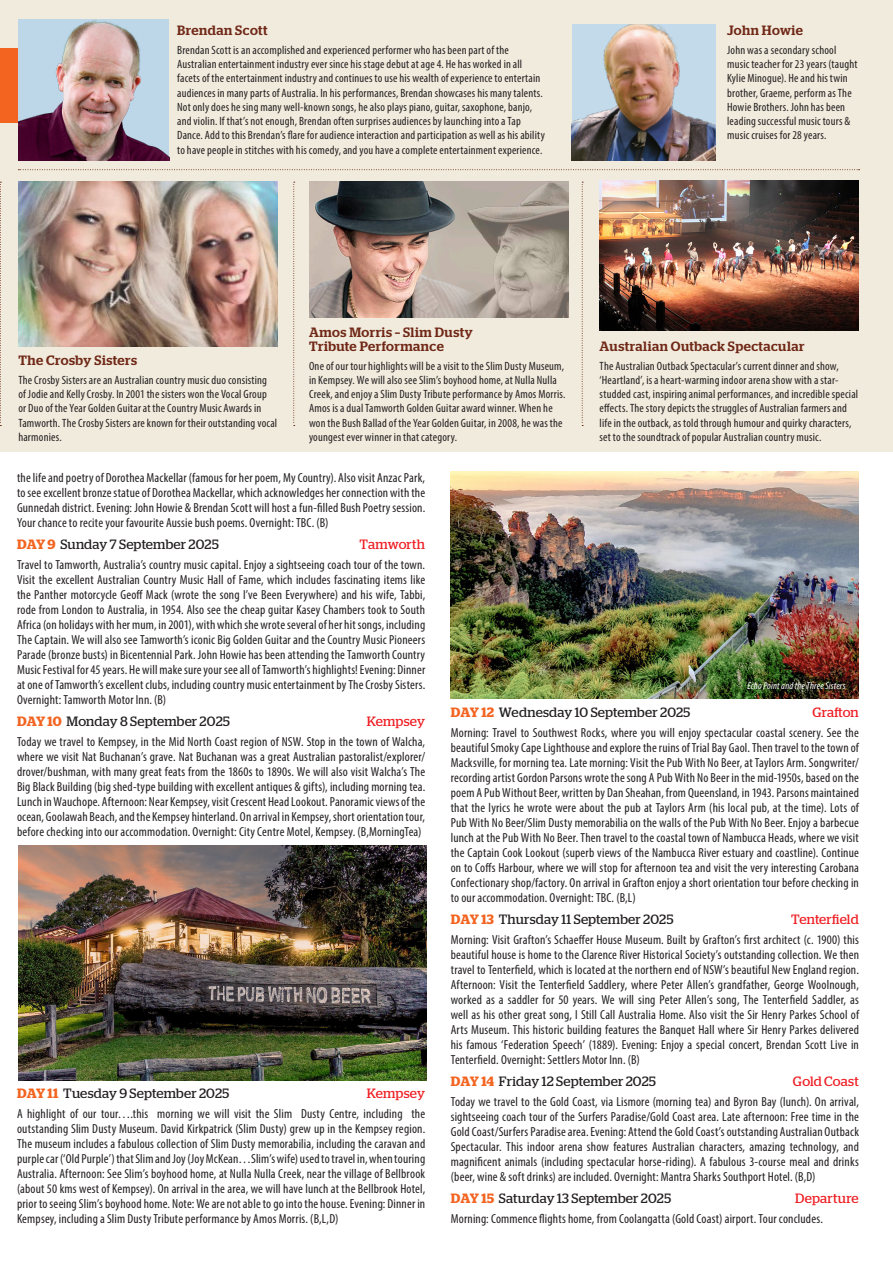
<style>
.page{position:relative;width:893px;height:1263px;background:#fff}
.page>*{position:absolute;margin:0;border:0;box-sizing:border-box;transform-origin:0 0}
.t1{font:13.5px "Stag";letter-spacing:.015em;color:#231f20}
.t2{font:500 13.5px/14.2px "Stag";letter-spacing:.035em;color:#702817}
.t3{font:13.5px "Stag";letter-spacing:.015em;color:#ee1d23}
.t4{font:condensed 13.2px/15px "Myriad Pro";letter-spacing:.015em;color:#231f20;text-align:justify}
.t5{font:condensed 12px/14.2px "Myriad Pro";letter-spacing:.015em;color:#231f20}
.t6{font:italic condensed 10.05px "Myriad Pro";letter-spacing:.015em;color:#fff}
.s1{font-weight:600;color:#f36421}
</style>
<div class="page">
<div style="left:0;top:0;width:893px;height:452px;background:#f1ebdd"></div>
<img style="left:451px;top:472px;width:408px;height:227px">
<img style="left:18px;top:845px;width:409px;height:235px">
<img style="left:18px;top:182px;width:260px;height:164px">
<img style="left:600px;top:180px;width:259px;height:151px">
<svg style="left:18px;top:169px;width:842px;height:1px"></svg>
<svg style="left:0;top:292px;width:1px;height:134px"></svg>
<svg style="left:582px;top:182px;width:1px;height:244px"></svg>
<svg style="left:293px;top:182px;width:2px;height:244px"></svg>
<img style="left:0;top:0;width:1px;height:292px">
<div style="left:0;top:48px;width:18px;height:74px;background:#f36421"></div>
<img style="left:309px;top:181px;width:112px;height:136px">
<img style="left:18px;top:19px;width:151px;height:142px">
<img style="left:572px;top:24px;width:143px;height:137px">
<img style="left:421px;top:181px;width:147px;height:136px">
<p class="t2" style="left:177px;top:23px;width:92px">Brendan Scott</p>
<p class="t5" style="left:177px;top:43px;width:369px">Brendan Scott is an accomplished and experienced performer who has been part of the Australian entertainment industry ever since his stage debut at age 4. He has worked in all facets of the entertainment industry and continues to use his wealth of experience to entertain audiences in many parts of Australia. In his performances, Brendan showcases his many talents.<br>Not only does he sing many well-known songs, he also plays piano, guitar, saxophone, banjo, and violin. If that’s not enough, Brendan often surprises audiences by launching into a Tap Dance. Add to this Brendan’s flare for audience interaction and participation as well as his ability to have people in stitches with his comedy, and you have a complete entertainment experience.</p>
<p class="t2" style="left:727px;top:23px;width:77px">John Howie</p>
<p class="t5" style="left:727px;top:43px;width:132px">John was a secondary school music teacher for 23 years (taught<br>Kylie Minogue). He and his twin brother, Graeme, perform as The<br>Howie Brothers. John has been leading successful music tours &amp; music cruises for 28 years.</p>
<p class="t2" style="left:18px;top:353px;width:120px">The Crosby Sisters</p>
<p class="t5" style="left:18px;top:372px;width:260px">The Crosby Sisters are an Australian country music duo consisting of Jodie and Kelly Crosby. In 2001 the sisters won the Vocal Group or Duo of the Year Golden Guitar at the Country Music Awards in Tamworth. The Crosby Sisters are known for their outstanding vocal harmonies.</p>
<p class="t2" style="left:309px;top:325px;width:165px">Amos Morris – Slim Dusty<br>Tribute Performance</p>
<p class="t5" style="left:309px;top:358px;width:258px">One of our tour highlights will be a visit to the Slim Dusty Museum, in Kempsey. We will also see Slim’s boyhood home, at Nulla Nulla Creek, and enjoy a Slim Dusty Tribute performance by Amos Morris.<br>Amos is a dual Tamworth Golden Guitar award winner. When he won the Bush Ballad of the Year Golden Guitar, in 2008, he was the youngest ever winner in that category.</p>
<p class="t2" style="left:600px;top:339px;width:207px">Australian Outback Spectacular</p>
<p class="t5" style="left:600px;top:358px;width:260px">The Australian Outback Spectacular’s current dinner and show, ‘Heartland’, is a heart-warming indoor arena show with a star&shy;studded cast, inspiring animal performances, and incredible special effects. The story depicts the struggles of Australian farmers and life in the outback, as told through humour and quirky characters, set to the soundtrack of popular Australian country music.</p>
<p class="t4" style="left:17px;top:469px;width:410px">the life and poetry of Dorothea Mackellar (famous for her poem, My Country). Also visit Anzac Park, to see excellent bronze statue of Dorothea Mackellar, which acknowledges her connection with the Gunnedah district. Evening: John Howie &amp; Brendan Scott will host a fun-filled Bush Poetry session.<br>Your chance to recite your favourite Aussie bush poems. Overnight: TBC. (B)</p>
<p class="t1" style="left:17px;top:537px;width:203px"><span class="s1">DAY 9</span> Sunday 7 September 2025</p>
<p class="t3" style="left:360px;top:537px;width:67px">Tamworth</p>
<p class="t4" style="left:17px;top:556px;width:410px">Travel to Tamworth, Australia’s country music capital. Enjoy a sightseeing coach tour of the town.<br>Visit the excellent Australian Country Music Hall of Fame, which includes fascinating items like the Panther motorcycle Geoff Mack (wrote the song I’ve Been Everywhere) and his wife, Tabbi, rode from London to Australia, in 1954. Also see the cheap guitar Kasey Chambers took to South Africa (on holidays with her mum, in 2001), with which she wrote several of her hit songs, including The Captain. We will also see Tamworth’s iconic Big Golden Guitar and the Country Music Pioneers Parade (bronze busts) in Bicentennial Park. John Howie has been attending the Tamworth Country Music Festival for 45 years. He will make sure your see all of Tamworth’s highlights! Evening: Dinner at one of Tamworth’s excellent clubs, including country music entertainment by The Crosby Sisters.<br>Overnight: Tamworth Motor Inn. (B)</p>
<p class="t1" style="left:17px;top:714px;width:214px"><span class="s1">DAY 10</span> Monday 8 September 2025</p>
<p class="t3" style="left:367px;top:714px;width:60px">Kempsey</p>
<p class="t4" style="left:17px;top:733px;width:410px">Today we travel to Kempsey, in the Mid North Coast region of NSW. Stop in the town of Walcha, where we visit Nat Buchanan’s grave. Nat Buchanan was a great Australian pastoralist/explorer/ drover/bushman, with many great feats from the 1860s to 1890s. We will also visit Walcha’s The Big Black Building (big shed-type building with excellent antiques &amp; gifts), including morning tea.<br>Lunch in Wauchope. Afternoon: Near Kempsey, visit Crescent Head Lookout. Panoramic views of the ocean, Goolawah Beach, and the Kempsey hinterland. On arrival in Kempsey, short orientation tour, before checking into our accommodation. Overnight: City Centre Motel, Kempsey. (B,MorningTea)</p>
<p class="t1" style="left:17px;top:1086px;width:214px"><span class="s1">DAY 11</span> Tuesday 9 September 2025</p>
<p class="t3" style="left:367px;top:1086px;width:60px">Kempsey</p>
<p class="t4" style="left:17px;top:1105px;width:410px">A highlight of our tour….this morning we will visit the Slim Dusty Centre, including the outstanding Slim Dusty Museum. David Kirkpatrick (Slim Dusty) grew up in the Kempsey region.<br>The museum includes a fabulous collection of Slim Dusty memorabilia, including the caravan and purple car (‘Old Purple’) that Slim and Joy (Joy McKean…Slim’s wife) used to travel in, when touring Australia. Afternoon: See Slim’s boyhood home, at Nulla Nulla Creek, near the village of Bellbrook (about 50 kms west of Kempsey). On arrival in the area, we will have lunch at the Bellbrook Hotel, prior to seeing Slim’s boyhood home. Note: We are not able to go into the house. Evening: Dinner in Kempsey, including a Slim Dusty Tribute performance by Amos Morris. (B,L,D)</p>
<p class="t6" style="left:747px;top:680px;width:100px">Echo Point and the Three Sisters</p>
<p class="t1" style="left:451px;top:705px;width:241px"><span class="s1">DAY 12</span> Wednesday 10 September 2025</p>
<p class="t3" style="left:813px;top:705px;width:48px">Grafton</p>
<p class="t4" style="left:451px;top:725px;width:410px">Morning: Travel to Southwest Rocks, where you will enjoy spectacular coastal scenery. See the beautiful Smoky Cape Lighthouse and explore the ruins of Trial Bay Gaol. Then travel to the town of Macksville, for morning tea. Late morning: Visit the Pub With No Beer, at Taylors Arm. Songwriter/ recording artist Gordon Parsons wrote the song A Pub With No Beer in the mid-1950s, based on the poem A Pub Without Beer, written by Dan Sheahan, from Queensland, in 1943. Parsons maintained that the lyrics he wrote were about the pub at Taylors Arm (his local pub, at the time). Lots of Pub With No Beer/Slim Dusty memorabilia on the walls of the Pub With No Beer. Enjoy a barbecue lunch at the Pub With No Beer. Then travel to the coastal town of Nambucca Heads, where we visit the Captain Cook Lookout (superb views of the Nambucca River estuary and coastline). Continue on to Coffs Harbour, where we will stop for afternoon tea and visit the very interesting Carobana Confectionary shop/factory. On arrival in Grafton enjoy a short orientation tour before checking in to our accommodation. Overnight: TBC. (B,L)</p>
<p class="t1" style="left:451px;top:912px;width:224px"><span class="s1">DAY 13</span> Thursday 11 September 2025</p>
<p class="t3" style="left:791px;top:912px;width:69px">Tenterfield</p>
<p class="t4" style="left:451px;top:932px;width:410px">Morning: Visit Grafton’s Schaeffer House Museum. Built by Grafton’s first architect (c. 1900) this beautiful house is home to the Clarence River Historical Society’s outstanding collection. We then travel to Tenterfield, which is located at the northern end of NSW’s beautiful New England region.<br>Afternoon: Visit the Tenterfield Saddlery, where Peter Allen’s grandfather, George Woolnough, worked as a saddler for 50 years. We will sing Peter Allen’s song, The Tenterfield Saddler, as well as his other great song, I Still Call Australia Home. Also visit the Sir Henry Parkes School of Arts Museum. This historic building features the Banquet Hall where Sir Henry Parkes delivered his famous ‘Federation Speech’ (1889). Evening: Enjoy a special concert, Brendan Scott Live in Tenterfield. Overnight: Settlers Motor Inn. (B)</p>
<p class="t1" style="left:451px;top:1074px;width:207px"><span class="s1">DAY 14</span> Friday 12 September 2025</p>
<p class="t3" style="left:793px;top:1074px;width:67px">Gold Coast</p>
<p class="t4" style="left:451px;top:1094px;width:410px">Today we travel to the Gold Coast, via Lismore (morning tea) and Byron Bay (lunch). On arrival, sightseeing coach tour of the Surfers Paradise/Gold Coast area. Late afternoon: Free time in the Gold Coast/Surfers Paradise area. Evening: Attend the Gold Coast’s outstanding Australian Outback Spectacular. This indoor arena show features Australian characters, amazing technology, and magnificent animals (including spectacular horse-riding). A fabulous 3-course meal and drinks (beer, wine &amp; soft drinks) are included. Overnight: Mantra Sharks Southport Hotel. (B,D)</p>
<p class="t1" style="left:451px;top:1191px;width:222px"><span class="s1">DAY 15</span> Saturday 13 September 2025</p>
<p class="t3" style="left:795px;top:1191px;width:65px">Departure</p>
<p class="t4" style="left:451px;top:1211px;width:374px">Morning: Commence flights home, from Coolangatta (Gold Coast) airport. Tour concludes.</p>
</div>
